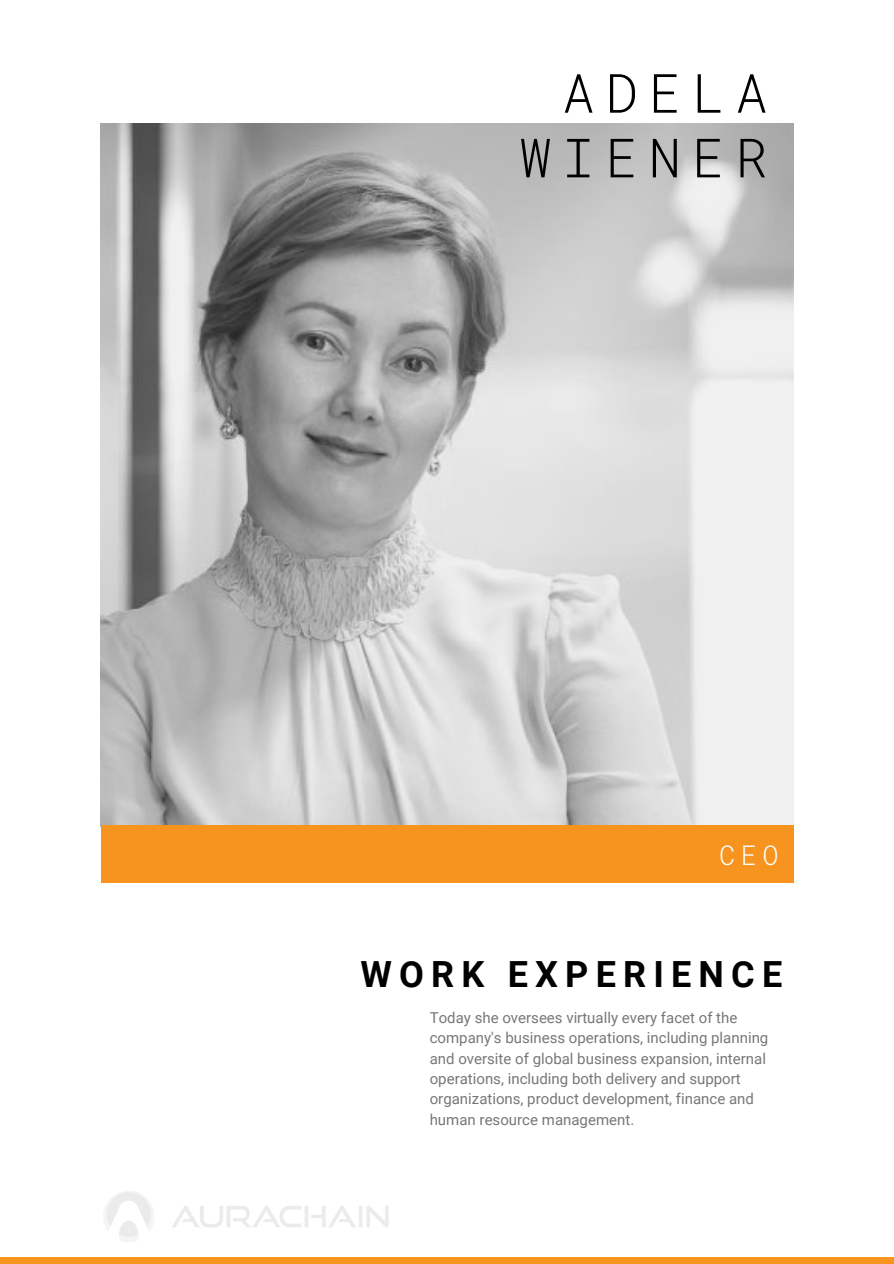
<style>
.page{position:relative;width:894px;height:1264px;background:#fff}
.page>*{position:absolute;margin:0;border:0;box-sizing:border-box;transform-origin:0 0}
.t1{font:300 54px/64.7px "Roboto Mono";letter-spacing:.2em;color:#000;text-align:right}
.t2{font:700 36px "Roboto";letter-spacing:.2em;color:#000}
.t3{font:300 27px "Roboto Mono";color:#fff}
.t4{font:15px/20.2px "Roboto";color:#777}
</style>
<div class="page">
<img style="left:101px;top:123px;width:692px;height:702px">
<div style="left:101px;top:825px;width:692px;height:57px;background:#f79420"></div>
<div style="left:0;top:1257px;width:893px;height:6px;background:#f79420"></div>
<img style="left:106px;top:1192px;width:283px;height:45px">
<h1 class="t1" style="left:518px;top:59px;width:250px">ADELA<br>WIENER</h1>
<h3 class="t3" style="left:719px;top:836px;width:61px">CEO</h3>
<h2 class="t2" style="left:360px;top:953px;width:423px">WORK EXPERIENCE</h2>
<p class="t4" style="left:429px;top:1007px;width:340px">Today she oversees virtually every facet of the company's business operations, including planning and oversite of global business expansion, internal operations, including both delivery and support organizations, product development, finance and human resource management.</p>
</div>
